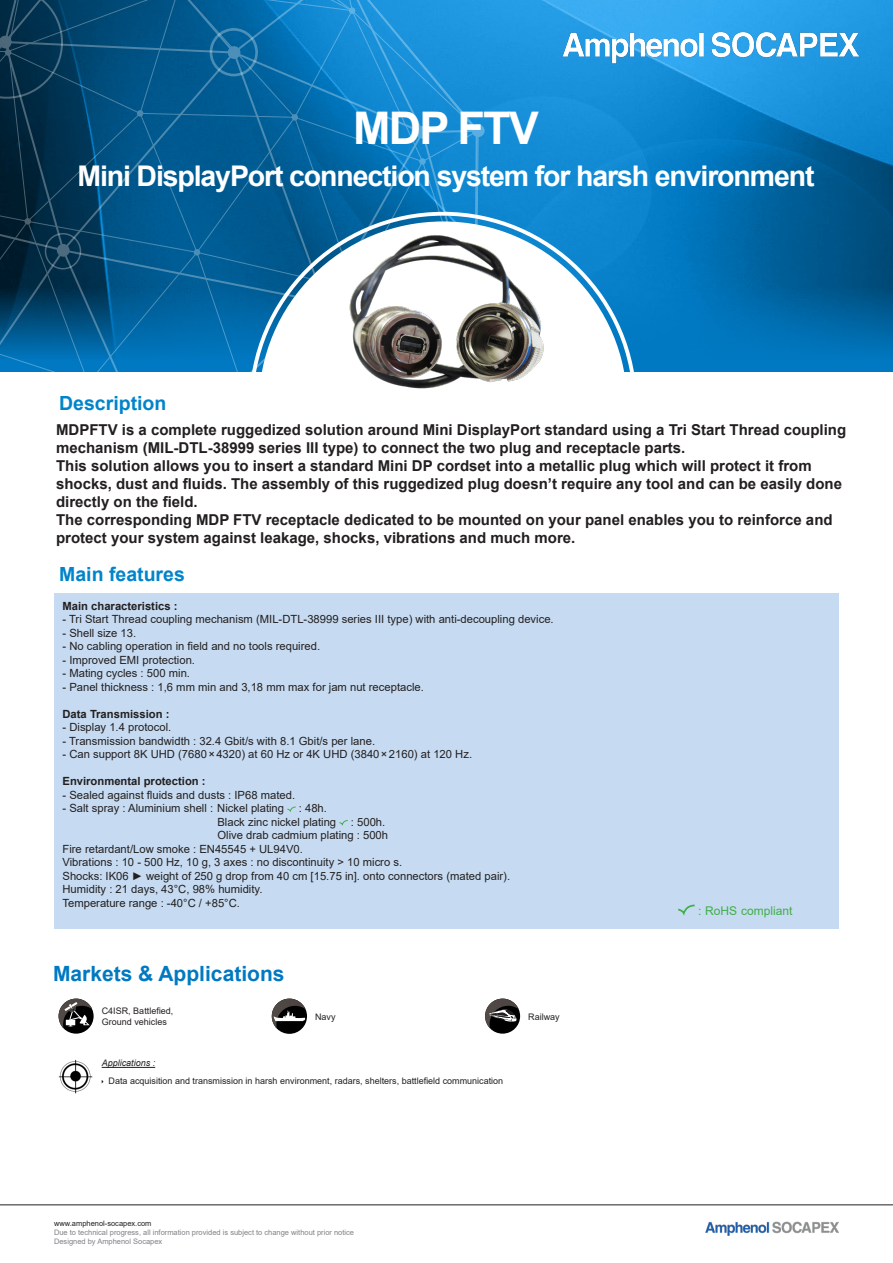
<style>
.page{position:relative;width:893px;height:1263px;background:#fff}
.page>*{position:absolute;margin:0;border:0;box-sizing:border-box;transform-origin:0 0}
.t1{font:700 45px "Arial";letter-spacing:-.04em;color:#fff}
.t2{font:700 28.5px "Arial";letter-spacing:-.04em;color:#fff}
.t3{font:700 21px "Arial";color:#0079c2}
.t4{font:700 19.5px "Arial";color:#0084ca}
.Amphenol_Cell_Styles{font:700 15px/18px "Arial";color:#231f20}
.Head_0{font:12px "Arial";color:#40ae49}
.Amphenol_Cell_Styles-2{font:11.25px "Arial";color:#231f20}
.Amphenol_Cell_Styles-3{font:700 11.25px "Arial";color:#231f20}
.t5{font:9px/10.5px "Arial";color:#231f20}
.t6{font:italic 9px "Arial";color:#231f20}
.t7{font:7.5px/9px "Arial";color:#808285}
.t8{font:7.5px "Arial";color:#231f20}
</style>
<div class="page">
<img style="left:481px;top:0;width:412px;height:372px">
<svg style="left:472px;top:124px;width:13px;height:13px"></svg>
<svg style="left:0;top:0;width:481px;height:372px;background:#0a6196"></svg>
<div style="left:263px;top:225px;width:360px;height:361px;background:#fff;border-radius:50%"></div>
<hr style="left:0;top:1204px;width:893px;height:1px;background:#231f20">
<img style="left:705px;top:1221px;width:134px;height:15px">
<img style="left:562px;top:29px;width:296px;height:34px">
<div style="left:59px;top:998px;width:35px;height:36px;background:#000;border-radius:50%"></div>
<svg style="left:59px;top:998px;width:33px;height:30px"></svg>
<div style="left:272px;top:998px;width:35px;height:36px;background:#000;border-radius:50%"></div>
<svg style="left:272px;top:998px;width:34px;height:30px"></svg>
<div style="left:485px;top:998px;width:35px;height:36px;background:#000;border-radius:50%"></div>
<svg style="left:485px;top:998px;width:34px;height:30px"></svg>
<div style="left:54px;top:593px;width:785px;height:336px;background:#c6dbf1"></div>
<svg style="left:287px;top:806px;width:9px;height:5px"></svg>
<svg style="left:339px;top:820px;width:9px;height:4px"></svg>
<img style="left:333px;top:224px;width:231px;height:165px">
<svg style="left:678px;top:904px;width:17px;height:9px"></svg>
<img style="left:59px;top:1060px;width:34px;height:34px">
<hr style="left:102px;top:1067px;width:53px;height:1px;background:#231f20">
<p class="t1" style="left:353px;top:96px;width:187px">MDP FTV</p>
<p class="t2" style="left:77px;top:156px;width:739px">Mini DisplayPort connection system for harsh environment</p>
<p class="t4" style="left:59px;top:389px;width:109px">Description</p>
<p class="Amphenol_Cell_Styles" style="left:56px;top:421px;width:792px">MDPFTV is a complete ruggedized solution around Mini DisplayPort standard using a Tri Start Thread coupling mechanism (MIL-DTL-38999 series III type) to connect the two plug and receptacle parts.</p>
<p class="Amphenol_Cell_Styles" style="left:56px;top:457px;width:788px">This solution allows you to insert a standard Mini DP cordset into a metallic plug which will protect it from shocks, dust and fluids. The assembly of this ruggedized plug doesn’t require any tool and can be easily done directly on the field.</p>
<p class="Amphenol_Cell_Styles" style="left:56px;top:511px;width:778px">The corresponding MDP FTV receptacle dedicated to be mounted on your panel enables you to reinforce and protect your system against leakage, shocks, vibrations and much more.</p>
<p class="t4" style="left:59px;top:560px;width:127px">Main features</p>
<p class="Amphenol_Cell_Styles-3" style="left:63px;top:598px;width:117px">Main characteristics :</p>
<p class="Amphenol_Cell_Styles-2" style="left:63px;top:612px;width:493px">- Tri Start Thread coupling mechanism (MIL-DTL-38999 series III type) with anti-decoupling device.</p>
<p class="Amphenol_Cell_Styles-2" style="left:63px;top:625px;width:75px">- Shell size 13.</p>
<p class="Amphenol_Cell_Styles-2" style="left:63px;top:639px;width:259px">- No cabling operation in field and no tools required.</p>
<p class="Amphenol_Cell_Styles-2" style="left:63px;top:652px;width:134px">- Improved EMI protection.</p>
<p class="Amphenol_Cell_Styles-2" style="left:63px;top:666px;width:129px">- Mating cycles : 500 min.</p>
<p class="Amphenol_Cell_Styles-2" style="left:63px;top:679px;width:363px">- Panel thickness : 1,6 mm min and 3,18 mm max for jam nut receptacle.</p>
<p class="Amphenol_Cell_Styles-3" style="left:63px;top:706px;width:108px">Data Transmission :</p>
<p class="Amphenol_Cell_Styles-2" style="left:63px;top:720px;width:110px">- Display 1.4 protocol.</p>
<p class="Amphenol_Cell_Styles-2" style="left:63px;top:733px;width:314px">- Transmission bandwidth : 32.4 Gbit/s with 8.1 Gbit/s per lane.</p>
<p class="Amphenol_Cell_Styles-2" style="left:63px;top:747px;width:411px">- Can support 8K UHD (7680×4320) at 60 Hz or 4K UHD (3840×2160) at 120 Hz.</p>
<p class="Amphenol_Cell_Styles-3" style="left:63px;top:773px;width:145px">Environmental protection :</p>
<p class="Amphenol_Cell_Styles-2" style="left:63px;top:787px;width:234px">- Sealed against fluids and dusts : IP68 mated.</p>
<p class="Amphenol_Cell_Styles-2" style="left:63px;top:801px;width:223px">- Salt spray : Aluminium shell : Nickel plating</p>
<p class="Amphenol_Cell_Styles-2" style="left:299px;top:801px;width:30px">: 48h.</p>
<p class="Amphenol_Cell_Styles-2" style="left:217px;top:814px;width:120px">Black zinc nickel plating</p>
<p class="Amphenol_Cell_Styles-2" style="left:351px;top:814px;width:36px">: 500h.</p>
<p class="Amphenol_Cell_Styles-2" style="left:217px;top:828px;width:172px">Olive drab cadmium plating : 500h</p>
<p class="Amphenol_Cell_Styles-2" style="left:63px;top:841px;width:242px">Fire retardant/Low smoke : EN45545 + UL94V0.</p>
<p class="Amphenol_Cell_Styles-2" style="left:63px;top:855px;width:341px">Vibrations : 10 - 500 Hz, 10 g, 3 axes : no discontinuity &gt; 10 micro s.</p>
<p class="Amphenol_Cell_Styles-2" style="left:63px;top:868px;width:449px">Shocks: IK06 ► weight of 250 g drop from 40 cm [15.75 in]. onto connectors (mated pair).</p>
<p class="Amphenol_Cell_Styles-2" style="left:63px;top:882px;width:202px">Humidity : 21 days, 43°C, 98% humidity.</p>
<p class="Amphenol_Cell_Styles-2" style="left:63px;top:895px;width:179px">Temperature range : -40°C / +85°C.</p>
<p class="t3" style="left:53px;top:958px;width:233px">Markets &amp; Applications</p>
<p class="t5" style="left:102px;top:1006px;width:73px">C4ISR, Battlefied,<br>Ground vehicles</p>
<p class="t5" style="left:315px;top:1011px;width:22px">Navy</p>
<p class="t5" style="left:528px;top:1011px;width:33px">Railway</p>
<p class="t6" style="left:102px;top:1057px;width:55px">Applications :</p>
<p class="t5" style="left:109px;top:1075px;width:396px">Data acquisition and transmission in harsh environment, radars, shelters, battlefield communication</p>
<p class="t8" style="left:54px;top:1218px;width:99px">www.amphenol-socapex.com</p>
<p class="t7" style="left:54px;top:1227px;width:302px">Due to technical progress, all information provided is subject to change without prior notice<br>Designed by Amphenol Socapex</p>
<p class="Head_0" style="left:698px;top:902px;width:96px">: RoHS compliant</p>
</div>
